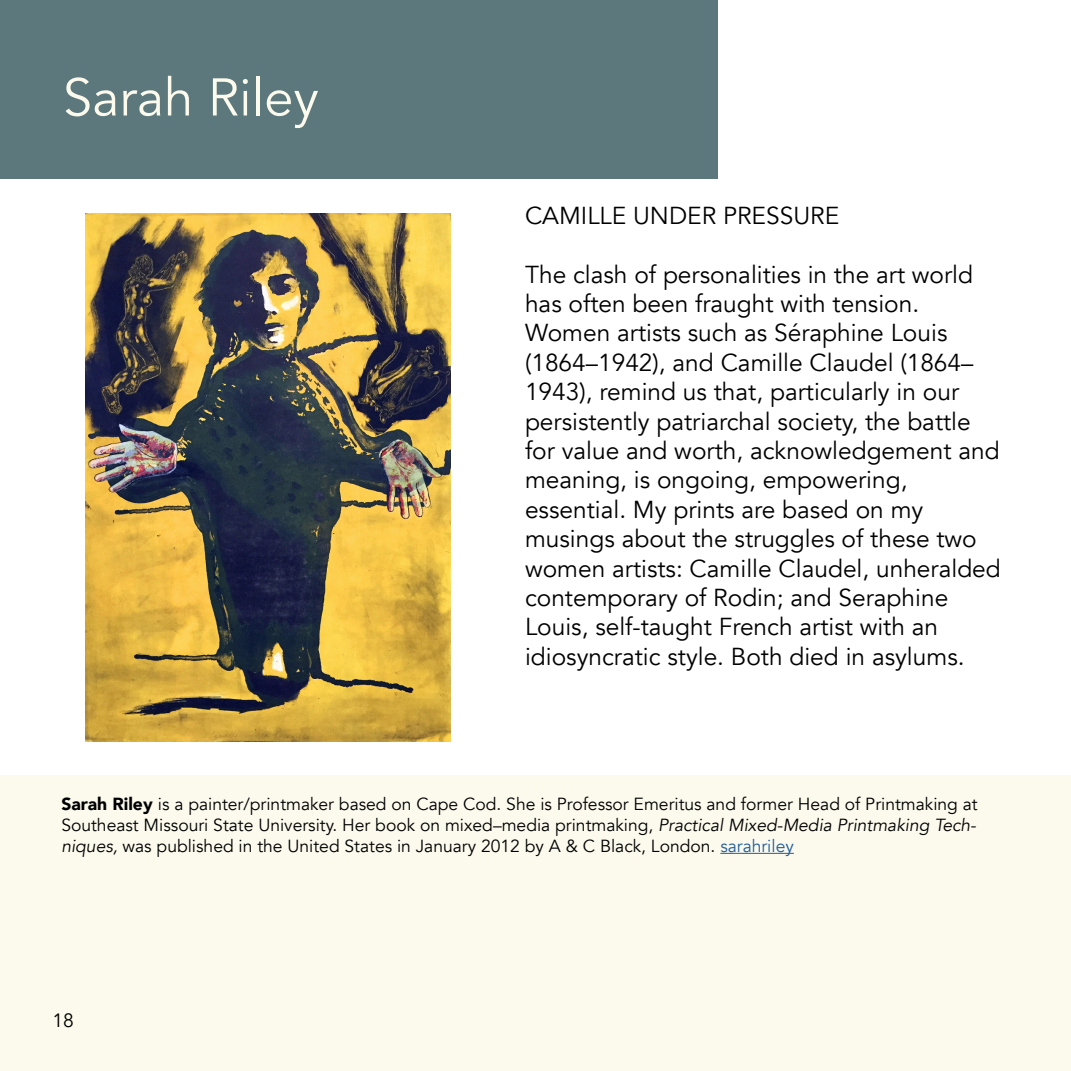
<style>
.page{position:relative;width:1071px;height:1071px;background:#fff}
.page>*{position:absolute;margin:0;border:0;box-sizing:border-box;transform-origin:0 0}
.t1{font:52.5px "Avenir";color:#fcfaed}
.t2{font:24.5px/29.4px "Avenir";color:#000}
.t3{font:19.25px "Avenir";color:#000}
.t4{font:17.5px/21px "Avenir";color:#000;text-align:justify}
.s1{font-weight:900}
.s2{font-style:italic}
.s3{color:#215e9e}
</style>
<div class="page">
<div style="left:0;top:0;width:718px;height:179px;background:#5c787c"></div>
<div style="left:0;top:775px;width:1071px;height:296px;background:#fcfaed"></div>
<img style="left:86px;top:213px;width:364px;height:529px">
<hr style="left:720px;top:853px;width:74px;height:1px;background:#215e9e">
<h1 class="t1" style="left:63px;top:66px;width:257px">Sarah Riley</h1>
<p class="t2" style="left:525px;top:201px;width:316px">CAMILLE UNDER PRESSURE</p>
<p class="t2" style="left:525px;top:260px;width:477px">The clash of personalities in the art world has often been fraught with tension.<br>Women artists such as Séraphine Louis (1864–1942), and Camille Claudel (1864– 1943), remind us that, particularly in our persistently patriarchal society, the battle for value and worth, acknowledgement and meaning, is ongoing, empowering, essential. My prints are based on my musings about the struggles of these two women artists: Camille Claudel, unheralded contemporary of Rodin; and Seraphine Louis, self-taught French artist with an idiosyncratic style. Both died in asylums.</p>
<p class="t4" style="left:61px;top:794px;width:918px"><span class="s1">Sarah Riley</span> is a painter/printmaker based on Cape Cod. She is Professor Emeritus and former Head of Printmaking at Southeast Missouri State University. Her book on mixed–media printmaking, <span class="s2">Practical Mixed-Media Printmaking Tech&shy;niques,</span> was published in the United States in January 2012 by A &amp; C Black, London. <span class="s3">sarahriley</span></p>
<p class="t3" style="left:53px;top:1009px;width:23px">18</p>
</div>
